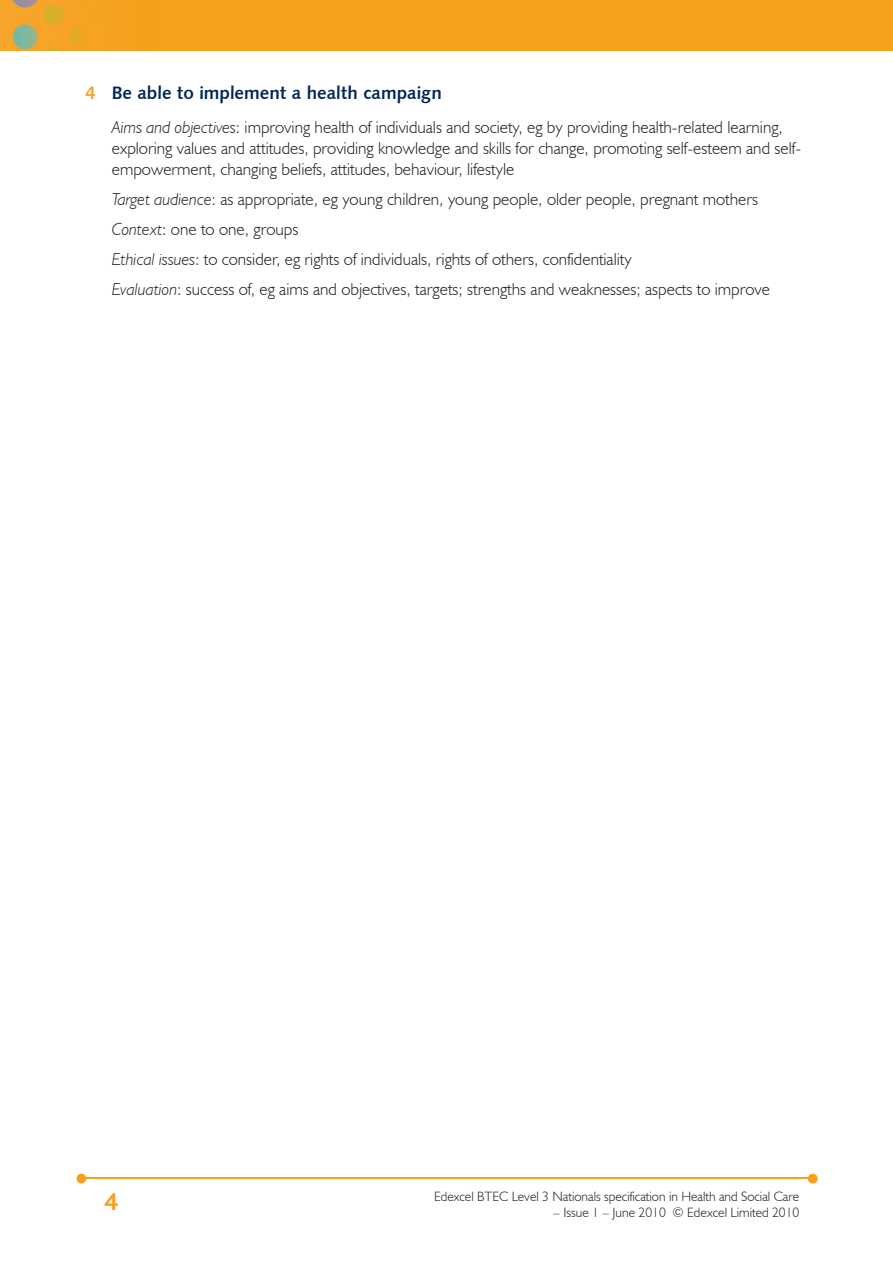
<style>
.page{position:relative;width:893px;height:1263px;background:#fff}
.page>*{position:absolute;margin:0;border:0;box-sizing:border-box;transform-origin:0 0}
.t1{font:700 25.5px "Bliss";color:#f6a01b}
.t2{font:18px "Humanist 531 BT Bold A";color:#002556}
.t3{font:300 17.25px/30px "Humanist 521 BT";color:#231f20}
.t4{font:300 13.5px "Humanist 521 BT";color:#231f20}
.s1{color:#f6a01b}
.s2{font-style:italic}
</style>
<div class="page">
<img style="left:0;top:0;width:893px;height:51px">
<hr style="left:82px;top:1178px;width:728px;height:1px;background:#f6a01b">
<svg style="left:808px;top:1174px;width:10px;height:9px"></svg>
<svg style="left:77px;top:1174px;width:9px;height:9px"></svg>
<p class="t2" style="left:85px;top:81px;width:358px"><span class="s1">4</span> Be able to implement a health campaign</p>
<p class="t3" style="left:112px;top:117px;width:691px;line-height:21px"><span class="s2">Aims and objectives</span>: improving health of individuals and society, eg by providing health-related learning, exploring values and attitudes, providing knowledge and skills for change, promoting self-esteem and self&shy;empowerment, changing beliefs, attitudes, behaviour, lifestyle</p>
<p class="t3" style="left:112px;top:184px;width:660px"><span class="s2">Target audience</span>: as appropriate, eg young children, young people, older people, pregnant mothers <span class="s2">Context</span>: one to one, groups<br><span class="s2">Ethical issues</span>: to consider, eg rights of individuals, rights of others, confidentiality<br><span class="s2">Evaluation</span>: success of, eg aims and objectives, targets; strengths and weaknesses; aspects to improve</p>
<h1 class="t1" style="left:104px;top:1189px;width:15px">4</h1>
<p class="t4" style="left:434px;top:1188px;width:367px">Edexcel BTEC Level 3 Nationals specification in Health and Social Care</p>
<p class="t4" style="left:553px;top:1204px;width:248px">– Issue 1 – June 2010 © Edexcel Limited 2010</p>
</div>
